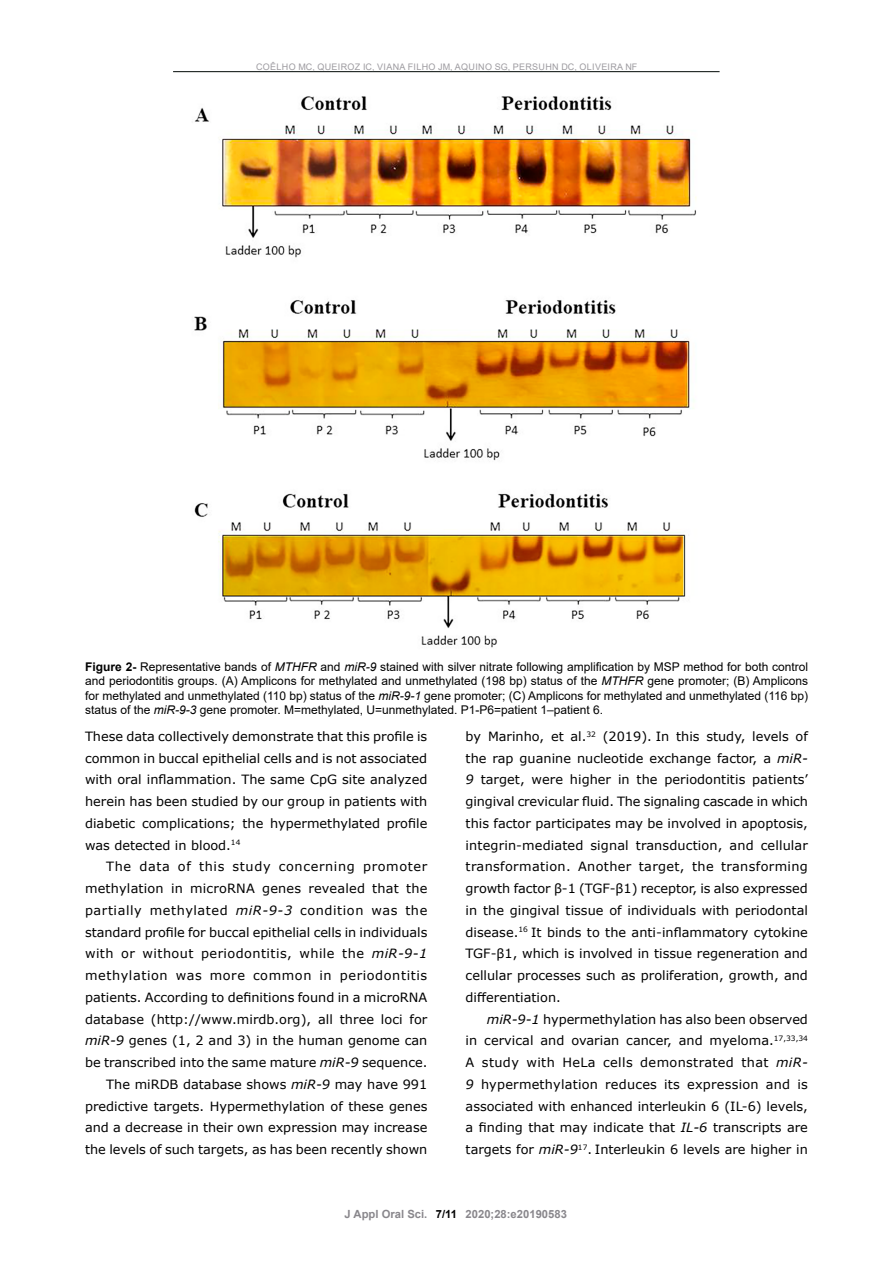
<style>
.page{position:relative;width:893px;height:1263px;background:#fff}
.page>*{position:absolute;margin:0;border:0;box-sizing:border-box;transform-origin:0 0}
.t1{font:12.75px/21.8px "Verdana";color:#000;text-align:justify}
.t2{font:12px/14.4px "Arial";color:#000;text-align:justify}
.t3{font:700 11.25px "Arial";color:#89878c}
.t4{font:9px "Arial";letter-spacing:.035em;color:#9d9ba0}
.s1{font-weight:700}
.s2{font-style:italic}
.s3{color:#000}
</style>
<div class="page">
<hr style="left:173px;top:71px;width:547px;height:1px;background:#000805">
<img style="left:194px;top:96px;width:503px;height:552px">
<p class="t4" style="left:256px;top:60px;width:383px">COÊLHO MC, QUEIROZ IC, VIANA FILHO JM, AQUINO SG, PERSUHN DC, OLIVEIRA NF</p>
<p class="t2" style="left:85px;top:659px;width:724px"><span class="s1">Figure 2-</span> Representative bands of <span class="s2">MTHFR</span> and <span class="s2">miR-9</span> stained with silver nitrate following amplification by MSP method for both control and periodontitis groups. (A) Amplicons for methylated and unmethylated (198 bp) status of the <span class="s2">MTHFR</span> gene promoter; (B) Amplicons for methylated and unmethylated (110 bp) status of the <span class="s2">miR-9-1</span> gene promoter; (C) Amplicons for methylated and unmethylated (116 bp) status of the <span class="s2">miR-9-3</span> gene promoter. M=methylated, U=unmethylated. P1-P6=patient 1–patient 6.</p>
<p class="t1" style="left:85px;top:725px;width:344px">These data collectively demonstrate that this profile is common in buccal epithelial cells and is not associated with oral inflammation. The same CpG site analyzed herein has been studied by our group in patients with diabetic complications; the hypermethylated profile was detected in blood.<sup>14</sup></p>
<p class="t1" style="left:85px;top:856px;width:344px;text-align:right">The data of this study concerning promoter methylation in microRNA genes revealed that the partially methylated <span class="s2">miR-9-3</span> condition was the standard profile for buccal epithelial cells in individuals with or without periodontitis, while the <span class="s2">miR-9-1 </span>methylation was more common in periodontitis patients. According to definitions found in a microRNA database (http://www.mirdb.org), all three loci for <span class="s2">miR-9</span> genes (1, 2 and 3) in the human genome can be transcribed into the same mature <span class="s2">miR-9</span> sequence.<br>The miRDB database shows <span class="s2">miR-9</span> may have 991 predictive targets. Hypermethylation of these genes and a decrease in their own expression may increase the levels of such targets, as has been recently shown</p>
<p class="t1" style="left:466px;top:725px;width:344px">by Marinho, et al.<sup>32</sup> (2019). In this study, levels of the rap guanine nucleotide exchange factor, a <span class="s2">miR-9</span> target, were higher in the periodontitis patients’ gingival crevicular fluid. The signaling cascade in which this factor participates may be involved in apoptosis, integrin-mediated signal transduction, and cellular transformation. Another target, the transforming growth factor β-1 (TGF-β1) receptor, is also expressed in the gingival tissue of individuals with periodontal disease.<sup>16</sup> It binds to the anti-inflammatory cytokine TGF-β1, which is involved in tissue regeneration and cellular processes such as proliferation, growth, and differentiation.</p>
<p class="t1" style="left:466px;top:1008px;width:344px;text-indent:21px"><span class="s2">miR-9-1</span> hypermethylation has also been observed in cervical and ovarian cancer, and myeloma.<sup>17,33,34<br></sup>A study with HeLa cells demonstrated that <span class="s2">miR-9</span> hypermethylation reduces its expression and is associated with enhanced interleukin 6 (IL-6) levels, a finding that may indicate that <span class="s2">IL-6</span> transcripts are targets for <span class="s2">miR-9</span><sup>17</sup>. Interleukin 6 levels are higher in</p>
<p class="t3" style="left:345px;top:1206px;width:224px">J Appl Oral Sci. <span class="s3">7/11</span> 2020;28:e20190583</p>
</div>
